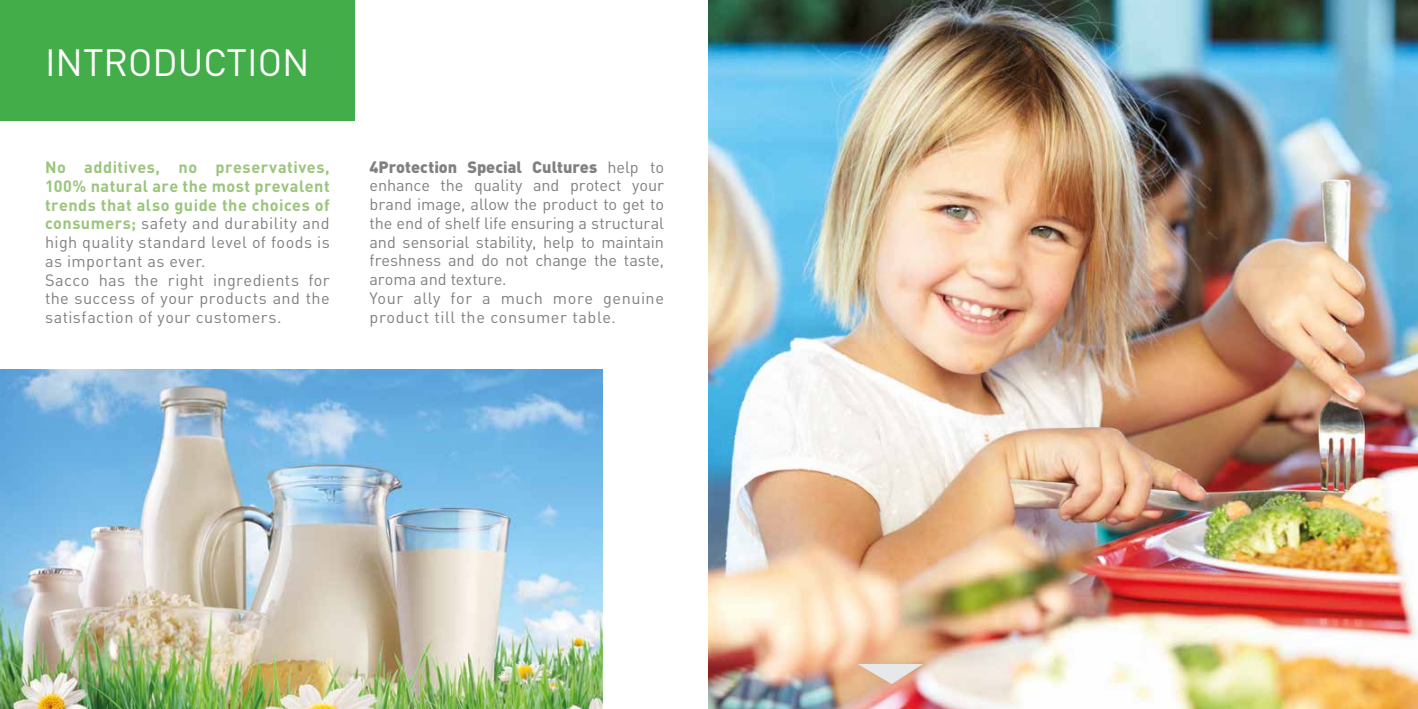
<style>
.page{position:relative;width:1418px;height:709px;background:#fff}
.page>*{position:absolute;margin:0;border:0;box-sizing:border-box;transform-origin:0 0}
.t1{font:37.5px "DIN";color:#fff}
.t2{font:16.25px/18.8px "DIN";letter-spacing:-.005em;color:#818080}
.t3{font:16.25px/18.8px "DIN";letter-spacing:.02em;color:#818080}
.s1{font-weight:700;color:#99c57c}
.s2{font-weight:900}
</style>
<div class="page">
<img style="left:709px;top:0;width:708px;height:709px">
<div style="left:0;top:0;width:354px;height:121px;background:#43ad49"></div>
<img style="left:0;top:369px;width:602px;height:340px">
<svg style="left:857px;top:664px;width:66px;height:20px"></svg>
<h1 class="t1" style="left:45px;top:39px;width:266px">INTRODUCTION</h1>
<p class="t3" style="left:45px;top:157px;width:286px"><span class="s1">No additives, no preservatives, 100% natural are the most prevalent trends that also guide the choices of consumers;</span> safety and durability and high quality standard level of foods is as important as ever.<br>Sacco has the right ingredients for the success of your products and the satisfaction of your customers.</p>
<p class="t2" style="left:369px;top:157px;width:296px"><span class="s2">4Protection Special Cultures</span> help to enhance the quality and protect your brand image, allow the product to get to the end of shelf life ensuring a structural and sensorial stability, help to maintain freshness and do not change the taste, aroma and texture.<br>Your ally for a much more genuine product till the consumer table.</p>
</div>
